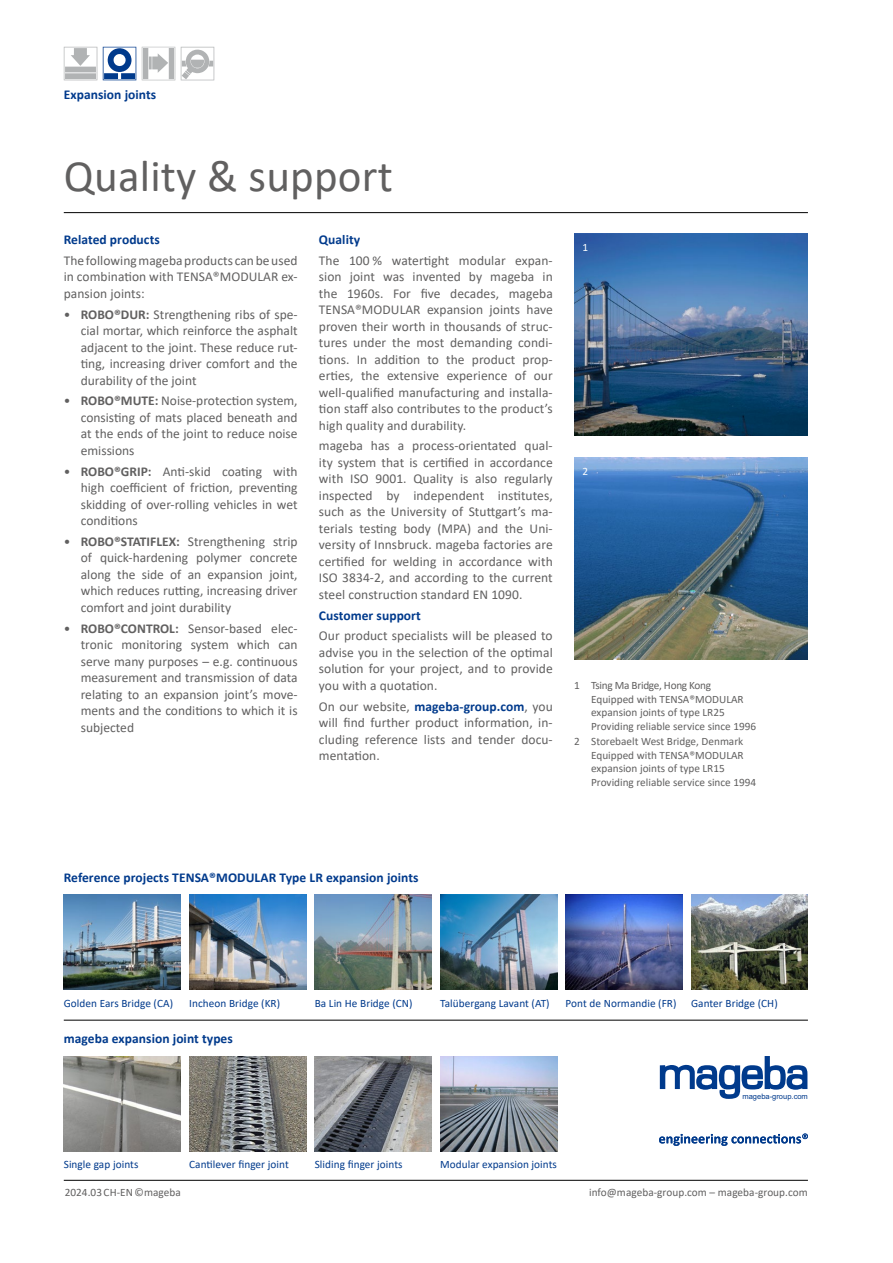
<style>
.page{position:relative;width:893px;height:1263px;background:#fff}
.page>*{position:absolute;margin:0;border:0;box-sizing:border-box;transform-origin:0 0}
.t1{font:45px "Calibri";letter-spacing:.005em;color:#616060}
.t2{font:13.5px/16.5px "Calibri";color:#616060;text-align:justify}
.t3{font:700 13.5px "Calibri";letter-spacing:.005em;color:#003a8c}
.t4{font:11.25px/13.5px "Calibri";color:#616060}
.t5{font:11.25px "Calibri";letter-spacing:.005em;color:#003a8c}
.t6{font:11.25px "Calibri";color:#fff}
.t7{font:7.65px "Arial";color:#003a8c}
.s1{font-weight:700}
.s2{font-weight:700;color:#003a8c}
</style>
<div class="page">
<hr style="left:64px;top:1180px;width:744px;height:1px;background:#000">
<hr style="left:64px;top:212px;width:744px;height:1px;background:#000">
<hr style="left:64px;top:1020px;width:744px;height:1px;background:#000">
<svg style="left:103px;top:47px;width:33px;height:33px"></svg>
<svg style="left:64px;top:47px;width:33px;height:34px"></svg>
<svg style="left:181px;top:47px;width:34px;height:33px"></svg>
<svg style="left:182px;top:72px;width:7px;height:7px"></svg>
<svg style="left:142px;top:47px;width:33px;height:33px"></svg>
<svg style="left:660px;top:1056px;width:147px;height:43px"></svg>
<svg style="left:659px;top:1133px;width:149px;height:13px"></svg>
<img style="left:574px;top:234px;width:234px;height:202px">
<img style="left:189px;top:1056px;width:117px;height:95px">
<img style="left:574px;top:458px;width:234px;height:202px">
<img style="left:64px;top:895px;width:117px;height:95px">
<img style="left:189px;top:895px;width:117px;height:95px">
<img style="left:315px;top:895px;width:117px;height:95px">
<img style="left:440px;top:895px;width:117px;height:95px">
<img style="left:566px;top:895px;width:116px;height:95px">
<img style="left:691px;top:895px;width:117px;height:95px">
<img style="left:440px;top:1056px;width:117px;height:95px">
<img style="left:315px;top:1056px;width:117px;height:95px">
<img style="left:64px;top:1056px;width:117px;height:95px">
<p class="t3" style="left:64px;top:85px;width:94px">Expansion joints</p>
<h1 class="t1" style="left:64px;top:145px;width:331px">Quality &amp; support</h1>
<p class="t3" style="left:64px;top:230px;width:98px">Related products</p>
<p class="t2" style="left:64px;top:252px;width:235px">The following mageba products can be used in combination with TENSA®MODULAR ex&shy;pansion joints:</p>
<p class="t2" style="left:81px;top:305px;width:218px;text-indent:-17px">• <span class="s1">ROBO®DUR:</span> Strengthening ribs of spe&shy;cial mortar, which reinforce the asphalt adjacent to the joint. These reduce rut&shy;ting, increasing driver comfort and the durability of the joint</p>
<p class="t2" style="left:81px;top:392px;width:218px;text-indent:-17px">• <span class="s1">ROBO®MUTE:</span> Noise-protection system, consisting of mats placed beneath and at the ends of the joint to reduce noise emissions</p>
<p class="t2" style="left:81px;top:462px;width:218px;text-indent:-17px">• <span class="s1">ROBO®GRIP:</span> Anti-skid coating with high coefficient of friction, preventing skidding of over-rolling vehicles in wet conditions</p>
<p class="t2" style="left:81px;top:533px;width:218px;text-indent:-17px">• <span class="s1">ROBO®STATIFLEX:</span> Strengthening strip of quick-hardening polymer concrete along the side of an expansion joint, which reduces rutting, increasing driver comfort and joint durability</p>
<p class="t2" style="left:81px;top:619px;width:218px;text-indent:-17px">• <span class="s1">ROBO®CONTROL:</span> Sensor-based elec&shy;tronic monitoring system which can serve many purposes – e.g. continuous measurement and transmission of data relating to an expansion joint’s move&shy;ments and the conditions to which it is subjected</p>
<p class="t3" style="left:319px;top:230px;width:43px">Quality</p>
<p class="t2" style="left:319px;top:252px;width:235px">The 100 % watertight modular expan&shy;sion joint was invented by mageba in the 1960s. For five decades, mageba TENSA®MODULAR expansion joints have proven their worth in thousands of struc&shy;tures under the most demanding condi&shy;tions. In addition to the product prop&shy;erties, the extensive experience of our well-qualified manufacturing and installa&shy;tion staff also contributes to the product’s high quality and durability.</p>
<p class="t2" style="left:319px;top:437px;width:235px">mageba has a process-orientated qual&shy;ity system that is certified in accordance with ISO 9001. Quality is also regularly inspected by independent institutes, such as the University of Stuttgart’s ma&shy;terials testing body (MPA) and the Uni&shy;versity of Innsbruck. mageba factories are certified for welding in accordance with ISO 3834-2, and according to the current steel construction standard EN 1090.</p>
<p class="t3" style="left:319px;top:606px;width:103px">Customer support</p>
<p class="t2" style="left:319px;top:627px;width:235px">Our product specialists will be pleased to advise you in the selection of the optimal solution for your project, and to provide you with a quotation.</p>
<p class="t2" style="left:319px;top:698px;width:235px">On our website, <span class="s2">mageba-group.com</span>, you will find further product information, in&shy;cluding reference lists and tender docu&shy;mentation.</p>
<p class="t6" style="left:583px;top:240px;width:7px">1</p>
<p class="t6" style="left:583px;top:463px;width:7px">2</p>
<p class="t4" style="left:591px;top:678px;width:167px;text-indent:-17px">1 Tsing Ma Bridge, Hong Kong<br>Equipped with TENSA®MODULAR expansion joints of type LR25<br>Providing reliable service since 1996</p>
<p class="t4" style="left:591px;top:735px;width:167px;text-indent:-17px">2 Storebaelt West Bridge, Denmark Equipped with TENSA®MODULAR expansion joints of type LR15<br>Providing reliable service since 1994</p>
<p class="t3" style="left:64px;top:868px;width:356px">Reference projects TENSA®MODULAR Type LR expansion joints</p>
<p class="t5" style="left:64px;top:995px;width:111px">Golden Ears Bridge (CA)</p>
<p class="t5" style="left:189px;top:995px;width:93px">Incheon Bridge (KR)</p>
<p class="t5" style="left:315px;top:995px;width:100px">Ba Lin He Bridge (CN)</p>
<p class="t5" style="left:440px;top:995px;width:111px">Talübergang Lavant (AT)</p>
<p class="t5" style="left:566px;top:995px;width:112px">Pont de Normandie (FR)</p>
<p class="t5" style="left:691px;top:995px;width:88px">Ganter Bridge (CH)</p>
<p class="t3" style="left:64px;top:1029px;width:171px">mageba expansion joint types</p>
<p class="t5" style="left:189px;top:1156px;width:101px">Cantilever finger joint</p>
<p class="t5" style="left:64px;top:1156px;width:76px">Single gap joints</p>
<p class="t5" style="left:315px;top:1156px;width:89px">Sliding finger joints</p>
<p class="t5" style="left:440px;top:1156px;width:118px">Modular expansion joints</p>
<p class="t7" style="left:742px;top:1091px;width:67px">mageba-group.com</p>
<p class="t4" style="left:65px;top:1186px;width:118px">2024.03 CH-EN ©mageba</p>
<p class="t4" style="left:589px;top:1186px;width:220px">info@mageba-group.com – mageba-group.com</p>
</div>
